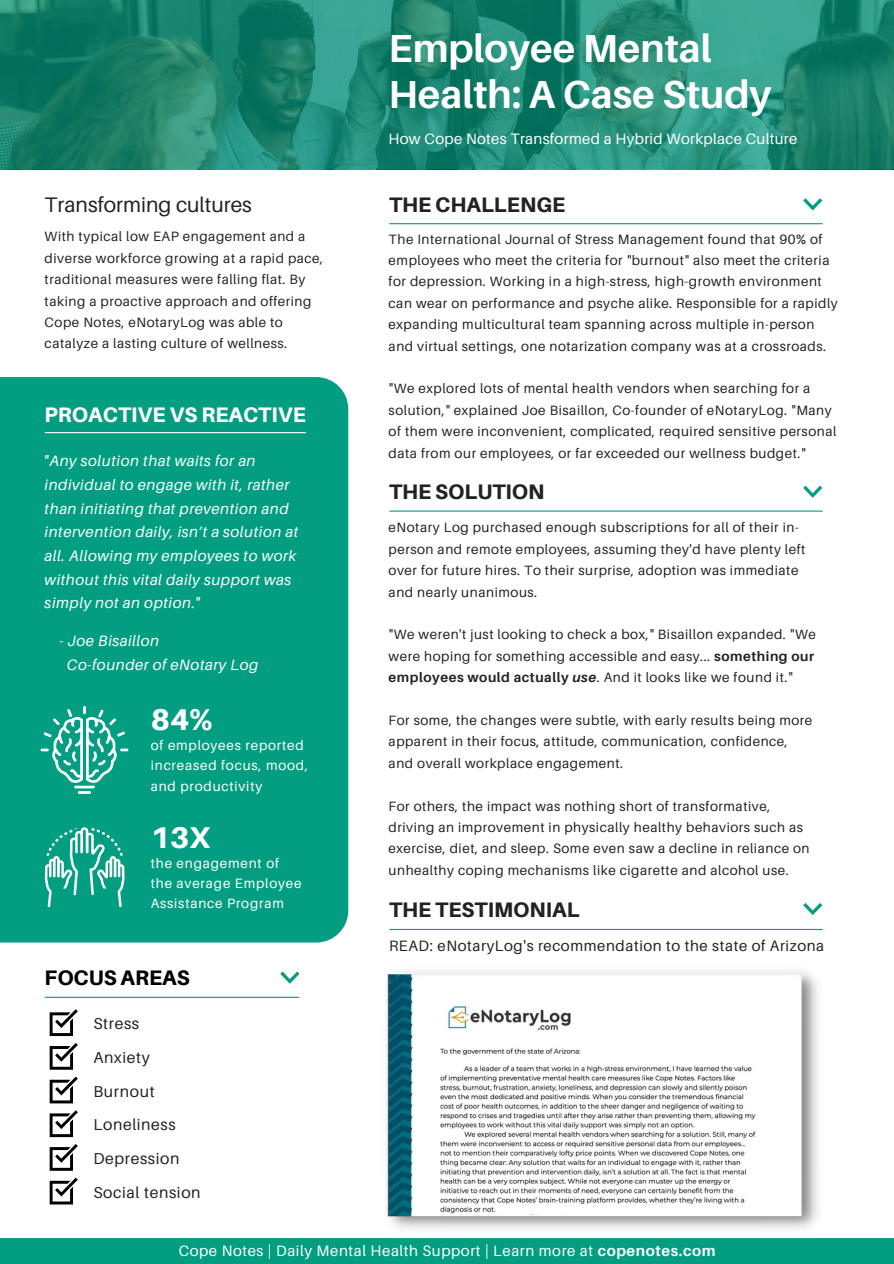
<style>
.page{position:relative;width:894px;height:1264px;background:#fff}
.page>*{position:absolute;margin:0;border:0;box-sizing:border-box;transform-origin:0 0}
.t1{font:700 39px/46.2px "Aileron";color:#fff}
.t2{font:800 30px "Aileron";color:#fff}
.t3{font:800 21px "Aileron";color:#222}
.t4{font:21px "Aileron";color:#222}
.t5{font:800 21px "Aileron";color:#fff}
.t6{font:800 21px "Aileron";color:#000}
.t7{font:15.75px "Aileron";letter-spacing:.04em;color:#222}
.t8{font:italic 15px/23.7px "Aileron";letter-spacing:.04em;color:#fff}
.t9{font:15px "Aileron";letter-spacing:.04em;color:#fff}
.t10{font:15px "Aileron";letter-spacing:.04em;color:#222}
.t11{font:15px "Aileron";letter-spacing:.02em;color:#fff}
.t12{font:13.5px/21.5px "Aileron";letter-spacing:.04em;color:#222}
.t13{font:13.5px/20.2px "Aileron";letter-spacing:.06em;color:#fff}
.s1{font-weight:700}
.s2{font-weight:700;font-style:italic}
</style>
<div class="page">
<svg style="left:0;top:0;width:893px;height:170px;background:#1f8772"></svg>
<div style="left:0;top:377px;width:348px;height:565px;background:#039e82"></div>
<svg style="left:50px;top:1043px;width:28px;height:26px"></svg>
<svg style="left:50px;top:1110px;width:28px;height:27px"></svg>
<svg style="left:50px;top:1076px;width:28px;height:27px"></svg>
<svg style="left:50px;top:1144px;width:28px;height:26px"></svg>
<svg style="left:50px;top:1009px;width:28px;height:27px"></svg>
<svg style="left:50px;top:1177px;width:28px;height:27px"></svg>
<hr style="left:45px;top:996px;width:254px;height:1px;background:#039e82">
<div style="left:0;top:1238px;width:893px;height:25px;background:#039e82"></div>
<svg style="left:280px;top:971px;width:19px;height:12px"></svg>
<hr style="left:45px;top:432px;width:260px;height:1px;background:#fff">
<hr style="left:74px;top:785px;width:21px;height:3px;background:#fff">
<svg style="left:78px;top:791px;width:13px;height:2px"></svg>
<svg style="left:41px;top:706px;width:87px;height:77px"></svg>
<svg style="left:45px;top:827px;width:80px;height:82px;background:#3ab39d"></svg>
<hr style="left:389px;top:223px;width:433px;height:1px;background:#039e82">
<svg style="left:803px;top:198px;width:19px;height:12px"></svg>
<hr style="left:389px;top:510px;width:433px;height:1px;background:#039e82">
<svg style="left:803px;top:485px;width:19px;height:13px"></svg>
<hr style="left:389px;top:928px;width:433px;height:2px;background:#039e82">
<svg style="left:803px;top:903px;width:19px;height:12px"></svg>
<img style="left:387px;top:971px;width:431px;height:259px">
<img style="left:419px;top:979px;width:381px;height:234px">
<h1 class="t1" style="left:388px;top:24px;width:384px">Employee Mental<br>Health: A Case Study</h1>
<h3 class="t4" style="left:45px;top:192px;width:209px">Transforming cultures</h3>
<p class="t12" style="left:45px;top:226px;width:280px">With typical low EAP engagement and a diverse workforce growing at a rapid pace, traditional measures were falling flat. By taking a proactive approach and offering Cope Notes, eNotaryLog was able to catalyze a lasting culture of wellness.</p>
<h3 class="t5" style="left:45px;top:402px;width:263px">PROACTIVE VS REACTIVE</h3>
<p class="t8" style="left:45px;top:449px;width:255px">"Any solution that waits for an individual to engage with it, rather than initiating that prevention and intervention daily, isn’t a solution at all. Allowing my employees to work without this vital daily support was simply not an option."</p>
<p class="t8" style="left:67px;top:628px;width:193px;text-indent:-7px">- Joe Bisaillon<br>Co-founder of eNotary Log</p>
<h2 class="t2" style="left:151px;top:701px;width:63px">84%</h2>
<p class="t13" style="left:151px;top:735px;width:159px">of employees reported increased focus, mood, and productivity</p>
<h2 class="t2" style="left:151px;top:819px;width:61px">13X</h2>
<p class="t13" style="left:151px;top:852px;width:152px">the engagement of the average Employee<br>Assistance Program</p>
<h3 class="t6" style="left:45px;top:964px;width:146px">FOCUS AREAS</h3>
<p class="t7" style="left:93px;top:1013px;width:47px">Stress</p>
<p class="t7" style="left:93px;top:1047px;width:58px">Anxiety</p>
<p class="t7" style="left:93px;top:1081px;width:63px">Burnout</p>
<p class="t7" style="left:93px;top:1114px;width:84px">Loneliness</p>
<p class="t7" style="left:93px;top:1148px;width:87px">Depression</p>
<p class="t7" style="left:93px;top:1182px;width:109px">Social tension</p>
<p class="t11" style="left:388px;top:129px;width:410px">How Cope Notes Transformed a Hybrid Workplace Culture</p>
<h3 class="t3" style="left:389px;top:192px;width:177px">THE CHALLENGE</h3>
<p class="t12" style="left:388px;top:228px;width:450px">The International Journal of Stress Management found that 90% of employees who meet the criteria for "burnout" also meet the criteria for depression. Working in a high-stress, high-growth environment can wear on performance and psyche alike. Responsible for a rapidly expanding multicultural team spanning across multiple in-person and virtual settings, one notarization company was at a crossroads.</p>
<p class="t12" style="left:388px;top:378px;width:449px">"We explored lots of mental health vendors when searching for a solution," explained Joe Bisaillon, Co-founder of eNotaryLog. "Many of them were inconvenient, complicated, required sensitive personal data from our employees, or far exceeded our wellness budget."</p>
<h3 class="t3" style="left:389px;top:479px;width:157px">THE SOLUTION</h3>
<p class="t12" style="left:388px;top:516px;width:418px">eNotary Log purchased enough subscriptions for all of their in&shy;person and remote employees, assuming they'd have plenty left over for future hires. To their surprise, adoption was immediate and nearly unanimous.</p>
<p class="t12" style="left:388px;top:623px;width:428px">"We weren't just looking to check a box," Bisaillon expanded. "We were hoping for something accessible and easy... <span class="s1">something our employees would actually</span> <span class="s2">use</span>. And it looks like we found it."</p>
<p class="t12" style="left:388px;top:709px;width:425px">For some, the changes were subtle, with early results being more apparent in their focus, attitude, communication, confidence, and overall workplace engagement.</p>
<p class="t12" style="left:388px;top:795px;width:422px">For others, the impact was nothing short of transformative, driving an improvement in physically healthy behaviors such as exercise, diet, and sleep. Some even saw a decline in reliance on unhealthy coping mechanisms like cigarette and alcohol use.</p>
<h3 class="t3" style="left:389px;top:896px;width:192px">THE TESTIMONIAL</h3>
<p class="t10" style="left:389px;top:936px;width:436px">READ: eNotaryLog's recommendation to the state of Arizona</p>
<p class="t9" style="left:179px;top:1241px;width:538px">Cope Notes | Daily Mental Health Support | Learn more at <span class="s1">copenotes.com</span></p>
</div>
